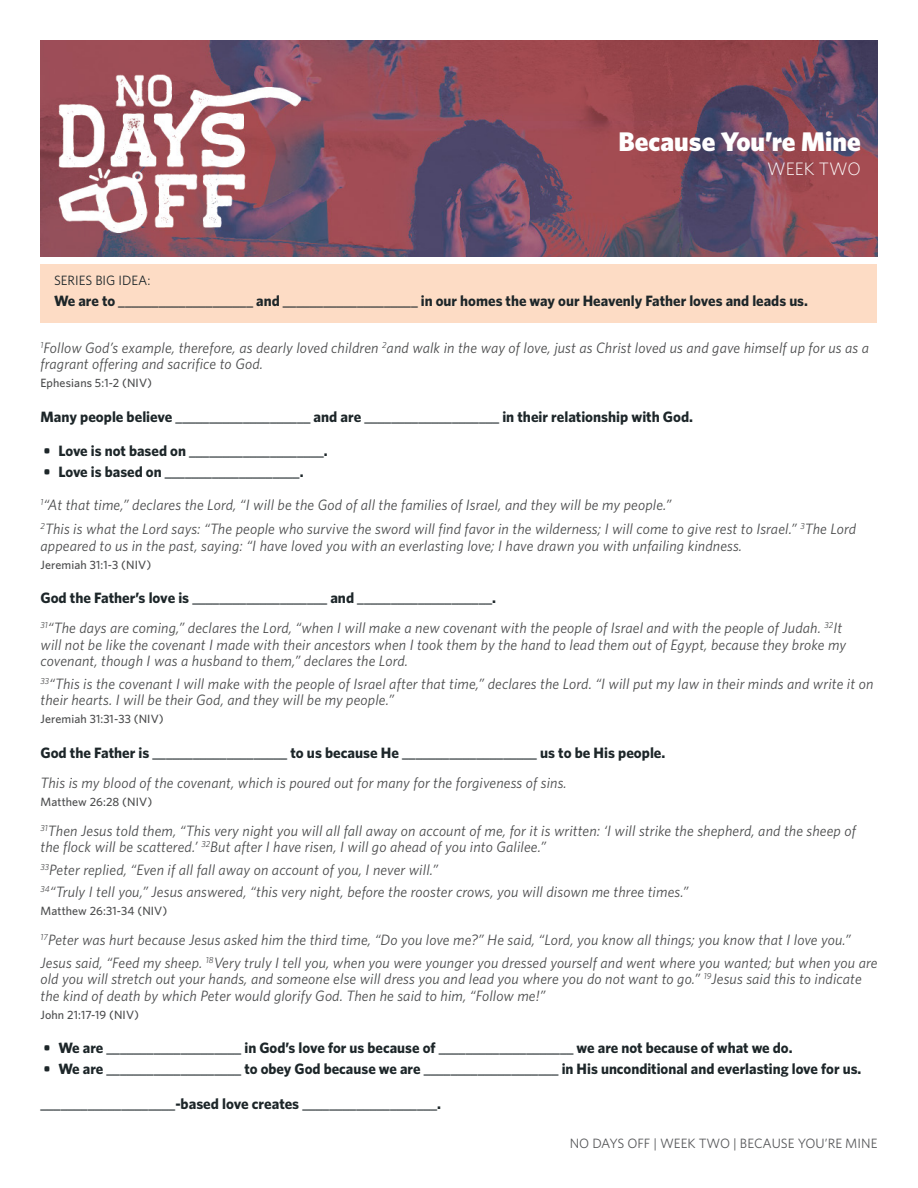
<style>
.page{position:relative;width:918px;height:1188px;background:#fff}
.page>*{position:absolute;margin:0;border:0;box-sizing:border-box;transform-origin:0 0}
.t1{font:900 27px "Whitney HTF";color:#fff}
.t2{font:300 18px "Whitney HTF";color:#fff}
.Scripture_Left_Last{font:italic 15px/16.5px "Whitney HTF";letter-spacing:.01em;color:#4b4c4d}
.Scripture_Left{font:italic 15px/16.5px "Whitney HTF";letter-spacing:.01em;color:#4b4c4d}
.Series_Big_Idea{font:700 15px "Whitney HTF";color:#1d2629}
.Fillin_Bold{font:700 15px "Whitney HTF";color:#1d2629}
.Scripture_Left_PadTo{font:italic 15px "Whitney HTF";letter-spacing:.01em;color:#4b4c4d}
.Fillin_Bold_-pad_top{font:700 15px "Whitney HTF";color:#1d2629}
.t3{font:13.5px "Whitney HTF";color:#57585a}
.Series_Big_Idea_Head{font:13.5px "Whitney HTF";color:#1d2629}
.Scripture_Reference{font:500 12px "Whitney HTF";letter-spacing:.01em;color:#4b4c4d}
</style>
<div class="page">
<img style="left:40px;top:40px;width:838px;height:216px">
<div style="left:40px;top:264px;width:838px;height:24px;background:#fddcc5"></div>
<div style="left:40px;top:279px;width:838px;height:44px;background:#fddcc5"></div>
<h1 class="t1" style="left:618px;top:125px;width:244px">Because You’re Mine</h1>
<p class="t2" style="left:767px;top:158px;width:95px">WEEK TWO</p>
<p class="Series_Big_Idea_Head" style="left:54px;top:273px;width:98px">SERIES BIG IDEA:</p>
<p class="Series_Big_Idea" style="left:54px;top:292px;width:756px">We are to ____________________ and ____________________ in our homes the way our Heavenly Father loves and leads us.</p>
<p class="Scripture_Left_Last" style="left:40px;top:339px;width:830px"><sup>1</sup>Follow God’s example, therefore, as dearly loved children <sup>2</sup>and walk in the way of love, just as Christ loved us and gave himself up for us as a fragrant offering and sacrifice to God.</p>
<p class="Scripture_Reference" style="left:40px;top:376px;width:113px">Ephesians 5:1-2 (NIV)</p>
<p class="Fillin_Bold" style="left:40px;top:408px;width:654px">Many people believe ____________________ and are ____________________ in their relationship with God.</p>
<p class="Series_Big_Idea" style="left:44px;top:442px;width:286px">• Love is not based on ____________________.</p>
<p class="Series_Big_Idea" style="left:44px;top:463px;width:262px">• Love is based on ____________________.</p>
<p class="Scripture_Left_PadTo" style="left:40px;top:496px;width:633px"><sup>1</sup>“At that time,” declares the Lord, “I will be the God of all the families of Israel, and they will be my people.”</p>
<p class="Scripture_Left_Last" style="left:40px;top:521px;width:817px"><sup>2</sup>This is what the Lord says: “The people who survive the sword will find favor in the wilderness; I will come to give rest to Israel.” <sup>3</sup>The Lord appeared to us in the past, saying: “I have loved you with an everlasting love; I have drawn you with unfailing kindness.</p>
<p class="Scripture_Reference" style="left:40px;top:558px;width:112px">Jeremiah 31:1-3 (NIV)</p>
<p class="Fillin_Bold" style="left:40px;top:589px;width:457px">God the Father’s love is ____________________ and ____________________.</p>
<p class="Scripture_Left" style="left:40px;top:620px;width:807px"><sup>31</sup>“The days are coming,” declares the Lord, “when I will make a new covenant with the people of Israel and with the people of Judah. <sup>32</sup>It will not be like the covenant I made with their ancestors when I took them by the hand to lead them out of Egypt, because they broke my covenant, though I was a husband to them,” declares the Lord.</p>
<p class="Scripture_Left_Last" style="left:41px;top:675px;width:834px"><sup>33</sup>“This is the covenant I will make with the people of Israel after that time,” declares the Lord. “I will put my law in their minds and write it on their hearts. I will be their God, and they will be my people.”</p>
<p class="Scripture_Reference" style="left:41px;top:712px;width:125px">Jeremiah 31:31-33 (NIV)</p>
<p class="Fillin_Bold" style="left:41px;top:744px;width:626px">God the Father is ____________________ to us because He ____________________ us to be His people.</p>
<p class="Scripture_Left_Last" style="left:41px;top:774px;width:528px">This is my blood of the covenant, which is poured out for many for the forgiveness of sins.</p>
<p class="Scripture_Reference" style="left:41px;top:795px;width:113px">Matthew 26:28 (NIV)</p>
<p class="Scripture_Left" style="left:41px;top:822px;width:817px"><sup>31</sup>Then Jesus told them, “This very night you will all fall away on account of me, for it is written: ‘I will strike the shepherd, and the sheep of the flock will be scattered.’ <sup>32</sup>But after I have risen, I will go ahead of you into Galilee.”</p>
<p class="Scripture_Left" style="left:41px;top:861px;width:399px"><sup>33</sup>Peter replied, “Even if all fall away on account of you, I never will.”</p>
<p class="Scripture_Left_Last" style="left:41px;top:884px;width:650px"><sup>34</sup>“Truly I tell you,” Jesus answered, “this very night, before the rooster crows, you will disown me three times.”</p>
<p class="Scripture_Reference" style="left:41px;top:904px;width:128px">Matthew 26:31-34 (NIV)</p>
<p class="Scripture_Left" style="left:41px;top:932px;width:812px"><sup>17</sup>Peter was hurt because Jesus asked him the third time, “Do you love me?” He said, “Lord, you know all things; you know that I love you.”</p>
<p class="Scripture_Left_Last" style="left:41px;top:954px;width:839px">Jesus said, “Feed my sheep. <sup>18</sup>Very truly I tell you, when you were younger you dressed yourself and went where you wanted; but when you are old you will stretch out your hands, and someone else will dress you and lead you where you do not want to go.” <sup>19</sup>Jesus said this to indicate the kind of death by which Peter would glorify God. Then he said to him, “Follow me!”</p>
<p class="Scripture_Reference" style="left:41px;top:1008px;width:100px">John 21:17-19 (NIV)</p>
<p class="Series_Big_Idea" style="left:44px;top:1039px;width:751px">• We are ____________________ in God’s love for us because of ____________________ we are not because of what we do.</p>
<p class="Series_Big_Idea" style="left:44px;top:1060px;width:819px">• We are ____________________ to obey God because we are ____________________ in His unconditional and everlasting love for us.</p>
<p class="Fillin_Bold_-pad_top" style="left:41px;top:1095px;width:402px">____________________-based love creates ____________________.</p>
<p class="t3" style="left:570px;top:1135px;width:309px">NO DAYS OFF | WEEK TWO | BECAUSE YOU’RE MINE</p>
</div>
